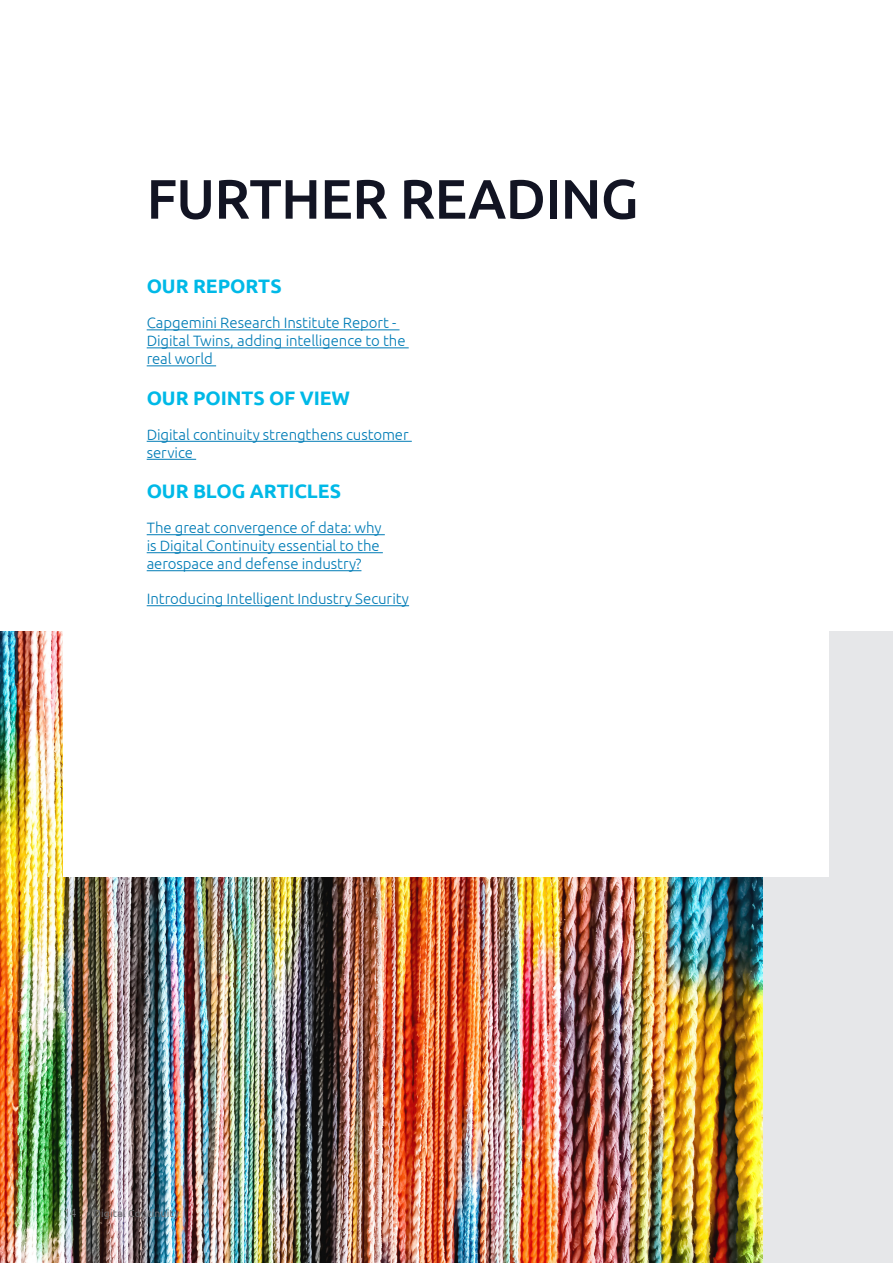
<style>
.page{position:relative;width:893px;height:1263px;background:#fff}
.page>*{position:absolute;margin:0;border:0;box-sizing:border-box;transform-origin:0 0}
.chapter-intro{font:500 55.5px "Ubuntu";letter-spacing:-.01em;color:#121423}
.text{font:700 19.5px "Ubuntu";letter-spacing:-.005em;color:#00b9e7}
.text-2{font:300 15px/18px "Ubuntu";letter-spacing:-.005em;color:#007cb6}
.t1{font:300 12px "Ubuntu";color:#76787b}
.t2{font:10.5px "Ubuntu";letter-spacing:.01em;color:#6c6d70}
</style>
<div class="page">
<div style="left:0;top:631px;width:893px;height:632px;background:#e6e7e9"></div>
<img style="left:0;top:631px;width:762px;height:632px">
<div style="left:64px;top:278px;width:765px;height:598px;background:#fff"></div>
<hr style="left:147px;top:329px;width:252px;height:1px;background:#007cb6">
<hr style="left:147px;top:347px;width:262px;height:1px;background:#007cb6">
<hr style="left:147px;top:365px;width:69px;height:1px;background:#007cb6">
<hr style="left:147px;top:441px;width:265px;height:1px;background:#007cb6">
<hr style="left:147px;top:459px;width:49px;height:1px;background:#007cb6">
<hr style="left:147px;top:534px;width:238px;height:1px;background:#007cb6">
<hr style="left:147px;top:552px;width:236px;height:1px;background:#007cb6">
<hr style="left:147px;top:570px;width:214px;height:1px;background:#007cb6">
<hr style="left:147px;top:605px;width:262px;height:1px;background:#007cb6">
<p class="chapter-intro" style="left:147px;top:164px;width:494px">FURTHER READING</p>
<p class="text" style="left:147px;top:274px;width:137px">OUR REPORTS</p>
<p class="text-2" style="left:147px;top:314px;width:260px">Capgemini Research Institute Report -<br>Digital Twins, adding intelligence to the real world</p>
<p class="text" style="left:147px;top:386px;width:205px">OUR POINTS OF VIEW</p>
<p class="text-2" style="left:147px;top:425px;width:263px">Digital continuity strengthens customer service</p>
<p class="text" style="left:147px;top:479px;width:196px">OUR BLOG ARTICLES</p>
<p class="text-2" style="left:147px;top:518px;width:236px">The great convergence of data: why is Digital Continuity essential to the aerospace and defense industry?</p>
<p class="text-2" style="left:147px;top:589px;width:264px">Introducing Intelligent Industry Security</p>
<p class="t1" style="left:64px;top:1205px;width:14px">14</p>
<p class="t2" style="left:94px;top:1207px;width:87px">Digital Continuity</p>
</div>
